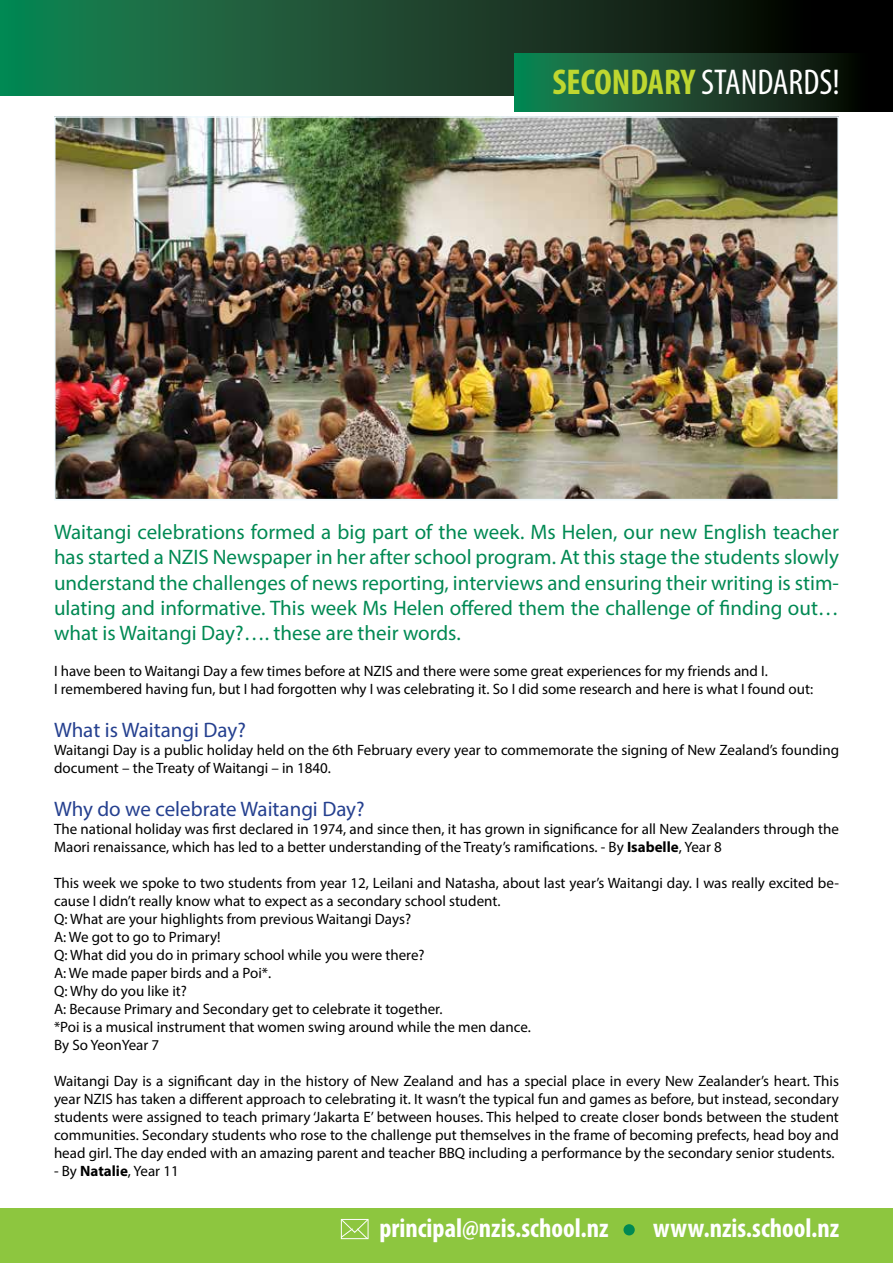
<style>
.page{position:relative;width:893px;height:1263px;background:#fff}
.page>*{position:absolute;margin:0;border:0;box-sizing:border-box;transform-origin:0 0}
.t1{font:condensed 36px "Myriad Pro";color:#fff}
.t2{font:700 condensed 27px "Myriad Pro";color:#fff}
.t3{font:21px/25.2px "Myriad Pro";color:#008953;text-align:justify}
.t4{font:21px "Myriad Pro";color:#25408f}
.t5{font:15px/18px "Myriad Pro";color:#000}
.s1{font-weight:700;color:#bfd730}
.s2{font-weight:700}
</style>
<div class="page">
<div style="left:0;top:1208px;width:893px;height:55px;background:#8dc63f"></div>
<svg style="left:340px;top:1219px;width:29px;height:21px"></svg>
<div style="left:623px;top:1224px;width:12px;height:11px;background:#008953;border-radius:50%"></div>
<svg style="left:1px;top:0;width:892px;height:96px;background:#17492f"></svg>
<hr style="left:0;top:0;width:1px;height:96px;background:#008953">
<img style="left:57px;top:119px;width:779px;height:378px">
<div style="left:54px;top:116px;width:785px;height:384px;border:2px solid #eff9fe"></div>
<svg style="left:514px;top:53px;width:379px;height:58px;background:#15422a"></svg>
<h1 class="t1" style="left:552px;top:60px;width:289px"><span class="s1">SECONDARY</span> STANDARDS!</h1>
<p class="t3" style="left:54px;top:519px;width:786px">Waitangi celebrations formed a big part of the week. Ms Helen, our new English teacher has started a NZIS Newspaper in her after school program. At this stage the students slowly understand the challenges of news reporting, interviews and ensuring their writing is stim&shy;ulating and informative. This week Ms Helen offered them the challenge of finding out… what is Waitangi Day?…. these are their words.</p>
<p class="t5" style="left:54px;top:662px;width:761px">I have been to Waitangi Day a few times before at NZIS and there were some great experiences for my friends and I.<br>I remembered having fun, but I had forgotten why I was celebrating it. So I did some research and here is what I found out:</p>
<h3 class="t4" style="left:54px;top:717px;width:193px">What is Waitangi Day?</h3>
<p class="t5" style="left:54px;top:741px;width:787px">Waitangi Day is a public holiday held on the 6th February every year to commemorate the signing of New Zealand’s founding document – the Treaty of Waitangi – in 1840.</p>
<h3 class="t4" style="left:54px;top:796px;width:312px">Why do we celebrate Waitangi Day?</h3>
<p class="t5" style="left:54px;top:820px;width:786px">The national holiday was first declared in 1974, and since then, it has grown in significance for all New Zealanders through the<br>Maori renaissance, which has led to a better understanding of the Treaty’s ramifications. - By <span class="s2">Isabelle</span>, Year 8</p>
<p class="t5" style="left:54px;top:874px;width:786px">This week we spoke to two students from year 12, Leilani and Natasha, about last year’s Waitangi day. I was really excited be&shy;cause I didn’t really know what to expect as a secondary school student.<br>Q: What are your highlights from previous Waitangi Days?<br>A: We got to go to Primary!<br>Q: What did you do in primary school while you were there?<br>A: We made paper birds and a Poi*.<br>Q: Why do you like it?<br>A: Because Primary and Secondary get to celebrate it together.<br>*Poi is a musical instrument that women swing around while the men dance.<br>By So YeonYear 7</p>
<p class="t5" style="left:54px;top:1072px;width:787px;text-align:justify">Waitangi Day is a significant day in the history of New Zealand and has a special place in every New Zealander’s heart. This year NZIS has taken a different approach to celebrating it. It wasn’t the typical fun and games as before, but instead, secondary students were assigned to teach primary ‘Jakarta E’ between houses. This helped to create closer bonds between the student communities. Secondary students who rose to the challenge put themselves in the frame of becoming prefects, head boy and head girl. The day ended with an amazing parent and teacher BBQ including a performance by the secondary senior students.</p>
<p class="t5" style="left:54px;top:1162px;width:126px">- By <span class="s2">Natalie</span>, Year 11</p>
<h2 class="t2" style="left:379px;top:1211px;width:231px">principal@nzis.school.nz</h2>
<h2 class="t2" style="left:653px;top:1211px;width:188px">www.nzis.school.nz</h2>
</div>
